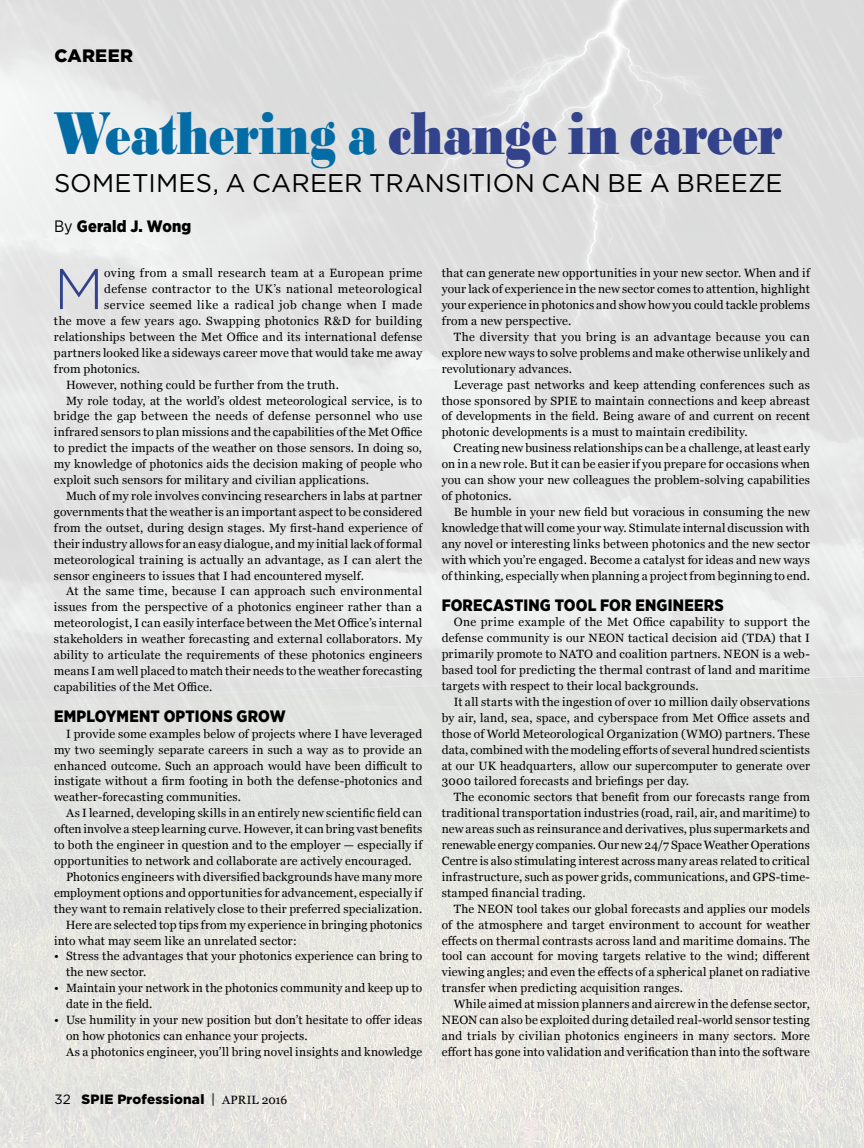
<style>
.page{position:relative;width:864px;height:1148px;background:#fff}
.page>*{position:absolute;margin:0;border:0;box-sizing:border-box;transform-origin:0 0}
.t1{font:900 62.4px "Bodoni D";letter-spacing:-.015em;color:#32428b;scale:.77 1}
.t2{font:300 57.45px "Gotham";color:#32428b}
.t3{font:25.5px "Gotham";letter-spacing:.005em;color:#000}
.t4{font:900 18px "Gotham";letter-spacing:.015em;color:#000}
.t5{font:900 16.5px "Gotham Narrow";letter-spacing:.01em;color:#000}
.t6{font:900 13.5px "Gotham";letter-spacing:.015em;color:#000}
.t7{font:12px/15.9px "Georgia";letter-spacing:.015em;color:#000;text-align:justify}
.t8{font:12px "Georgia";letter-spacing:.035em;color:#000}
.t9{font:12px "Georgia";letter-spacing:.045em;color:#000}
.s1{color:#046ca5}
.s2{font-weight:400}
.s3{font-family:"Georgia";font-weight:400;font-size:12px}
</style>
<div class="page">
<img style="left:0;top:0;width:864px;height:1148px">
<h3 class="t4" style="left:55px;top:43px;width:80px">CAREER</h3>
<h1 class="t1" style="left:54px;top:97px;width:948px"><span class="s1">Weathering a</span> change in career</h1>
<h3 class="t3" style="left:54px;top:167px;width:730px">SOMETIMES, A CAREER TRANSITION CAN BE A BREEZE</h3>
<h3 class="t5" style="left:54px;top:215px;width:139px"><span class="s2">By</span> Gerald J. Wong</h3>
<h2 class="t2" style="left:54px;top:252px;width:51px">M</h2>
<p class="t8" style="left:104px;top:264px;width:320px">oving from a small research team at a European prime</p>
<p class="t8" style="left:104px;top:280px;width:320px">defense contractor to the UK’s national meteorological</p>
<p class="t9" style="left:104px;top:296px;width:320px">service seemed like a radical job change when I made</p>
<p class="t7" style="left:54px;top:312px;width:370px">the move a few years ago. Swapping photonics R&amp;D for building</p>
<p class="t7" style="left:54px;top:328px;width:370px">relationships between the Met Office and its international defense</p>
<p class="t7" style="left:54px;top:344px;width:370px">partners looked like a sideways career move that would take me away</p>
<p class="t7" style="left:54px;top:360px;width:88px">from photonics.</p>
<p class="t7" style="left:66px;top:376px;width:274px">However, nothing could be further from the truth.</p>
<p class="t7" style="left:66px;top:392px;width:358px">My role today, at the world’s oldest meteorological service, is to</p>
<p class="t7" style="left:54px;top:408px;width:370px">bridge the gap between the needs of defense personnel who use</p>
<p class="t7" style="left:54px;top:424px;width:370px">infrared sensors to plan missions and the capabilities of the Met Office</p>
<p class="t7" style="left:54px;top:440px;width:370px">to predict the impacts of the weather on those sensors. In doing so,</p>
<p class="t7" style="left:54px;top:455px;width:370px">my knowledge of photonics aids the decision making of people who</p>
<p class="t7" style="left:54px;top:471px;width:316px">exploit such sensors for military and civilian applications.</p>
<p class="t7" style="left:66px;top:487px;width:358px">Much of my role involves convincing researchers in labs at partner</p>
<p class="t7" style="left:54px;top:503px;width:370px">governments that the weather is an important aspect to be considered</p>
<p class="t7" style="left:54px;top:519px;width:370px">from the outset, during design stages. My first-hand experience of</p>
<p class="t7" style="left:54px;top:535px;width:370px">their industry allows for an easy dialogue, and my initial lack of formal</p>
<p class="t7" style="left:54px;top:551px;width:370px">meteorological training is actually an advantage, as I can alert the</p>
<p class="t7" style="left:54px;top:567px;width:312px">sensor engineers to issues that I had encountered myself.</p>
<p class="t7" style="left:66px;top:583px;width:358px">At the same time, because I can approach such environmental</p>
<p class="t7" style="left:54px;top:599px;width:370px">issues from the perspective of a photonics engineer rather than a</p>
<p class="t7" style="left:54px;top:614px;width:370px">meteorologist, I can easily interface between the Met Office’s internal</p>
<p class="t7" style="left:54px;top:630px;width:370px">stakeholders in weather forecasting and external collaborators. My</p>
<p class="t7" style="left:54px;top:646px;width:370px">ability to articulate the requirements of these photonics engineers</p>
<p class="t7" style="left:54px;top:662px;width:370px">means I am well placed to match their needs to the weather forecasting</p>
<p class="t7" style="left:54px;top:678px;width:160px">capabilities of the Met Office.</p>
<h3 class="t5" style="left:54px;top:705px;width:233px">EMPLOYMENT OPTIONS GROW</h3>
<p class="t7" style="left:54px;top:725px;width:370px;text-indent:12px">I provide some examples below of projects where I have leveraged my two seemingly separate careers in such a way as to provide an enhanced outcome. Such an approach would have been difficult to instigate without a firm footing in both the defense-photonics and weather-forecasting communities.</p>
<p class="t7" style="left:66px;top:804px;width:358px">As I learned, developing skills in an entirely new scientific field can</p>
<p class="t7" style="left:54px;top:820px;width:370px">often involve a steep learning curve. However, it can bring vast benefits</p>
<p class="t7" style="left:54px;top:836px;width:370px">to both the engineer in question and to the employer — especially if</p>
<p class="t7" style="left:54px;top:852px;width:359px">opportunities to network and collaborate are actively encouraged.</p>
<p class="t7" style="left:66px;top:868px;width:358px">Photonics engineers with diversified backgrounds have many more</p>
<p class="t7" style="left:54px;top:884px;width:370px">employment options and opportunities for advancement, especially if</p>
<p class="t7" style="left:54px;top:900px;width:370px">they want to remain relatively close to their preferred specialization.</p>
<p class="t7" style="left:66px;top:916px;width:358px">Here are selected top tips from my experience in bringing photonics</p>
<p class="t7" style="left:54px;top:932px;width:244px">into what may seem like an unrelated sector:</p>
<p class="t7" style="left:66px;top:947px;width:358px;text-indent:-12px">• Stress the advantages that your photonics experience can bring to the new sector.</p>
<p class="t7" style="left:66px;top:979px;width:358px;text-indent:-12px">• Maintain your network in the photonics community and keep up to date in the field.</p>
<p class="t7" style="left:66px;top:1011px;width:358px;text-align:left;text-indent:-12px">• Use humility in your new position but don’t hesitate to offer ideas on how photonics can enhance your projects.<br>As a photonics engineer, you’ll bring novel insights and knowledge</p>
<p class="t6" style="left:54px;top:1090px;width:235px"><span class="s2">32</span> SPIE Professional <span class="s2">|</span> <span class="s3">APRIL 2016</span></p>
<p class="t7" style="left:442px;top:265px;width:370px">that can generate new opportunities in your new sector. When and if your lack of experience in the new sector comes to attention, highlight your experience in photonics and show how you could tackle problems from a new perspective.</p>
<p class="t7" style="left:442px;top:328px;width:370px;text-indent:12px">The diversity that you bring is an advantage because you can explore new ways to solve problems and make otherwise unlikely and revolutionary advances.</p>
<p class="t7" style="left:442px;top:376px;width:370px;text-indent:12px">Leverage past networks and keep attending conferences such as those sponsored by SPIE to maintain connections and keep abreast of developments in the field. Being aware of and current on recent photonic developments is a must to maintain credibility.</p>
<p class="t7" style="left:442px;top:440px;width:370px;text-indent:12px">Creating new business relationships can be a challenge, at least early on in a new role. But it can be easier if you prepare for occasions when you can show your new colleagues the problem-solving capabilities of photonics.</p>
<p class="t7" style="left:442px;top:503px;width:370px;text-indent:12px">Be humble in your new field but voracious in consuming the new knowledge that will come your way. Stimulate internal discussion with any novel or interesting links between photonics and the new sector with which you’re engaged. Become a catalyst for ideas and new ways of thinking, especially when planning a project from beginning to end.</p>
<h3 class="t5" style="left:442px;top:594px;width:284px">FORECASTING TOOL FOR ENGINEERS</h3>
<p class="t7" style="left:442px;top:614px;width:370px;text-indent:12px">One prime example of the Met Office capability to support the defense community is our NEON tactical decision aid (TDA) that I primarily promote to NATO and coalition partners. NEON is a web&shy;based tool for predicting the thermal contrast of land and maritime targets with respect to their local backgrounds.</p>
<p class="t7" style="left:442px;top:693px;width:370px;text-indent:12px">It all starts with the ingestion of over 10 million daily observations by air, land, sea, space, and cyberspace from Met Office assets and those of World Meteorological Organization (WMO) partners. These data, combined with the modeling efforts of several hundred scientists at our UK headquarters, allow our supercomputer to generate over 3000 tailored forecasts and briefings per day.</p>
<p class="t7" style="left:442px;top:788px;width:370px;text-indent:12px">The economic sectors that benefit from our forecasts range from traditional transportation industries (road, rail, air, and maritime) to new areas such as reinsurance and derivatives, plus supermarkets and renewable energy companies. Our new 24/7 Space Weather Operations Centre is also stimulating interest across many areas related to critical infrastructure, such as power grids, communications, and GPS-time&shy;stamped financial trading.</p>
<p class="t7" style="left:442px;top:900px;width:370px;text-indent:12px">The NEON tool takes our global forecasts and applies our models of the atmosphere and target environment to account for weather effects on thermal contrasts across land and maritime domains. The tool can account for moving targets relative to the wind; different viewing angles; and even the effects of a spherical planet on radiative transfer when predicting acquisition ranges.</p>
<p class="t7" style="left:442px;top:995px;width:370px;text-indent:12px">While aimed at mission planners and aircrew in the defense sector, NEON can also be exploited during detailed real-world sensor testing and trials by civilian photonics engineers in many sectors. More effort has gone into validation and verification than into the software</p>
</div>
